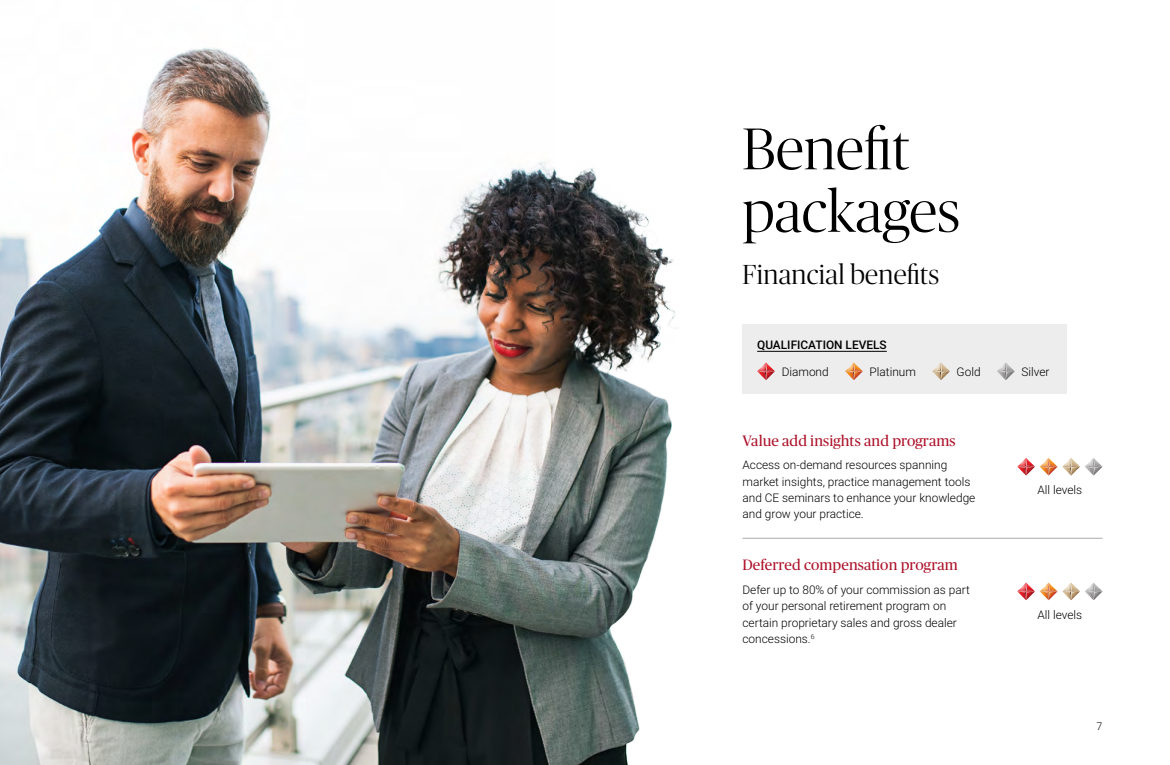
<style>
.page{position:relative;width:1170px;height:765px;background:#fff}
.page>*{position:absolute;margin:0;border:0;box-sizing:border-box;transform-origin:0 0}
.Headline{font:300 58.75px/62.5px "Publico Banner";letter-spacing:.005em;color:#000}
.Subheader_1{font:300 27.5px "Publico Banner";letter-spacing:.01em;color:#000}
.Subheader_2{font:15px "Publico Headline";letter-spacing:.005em;color:#ad1129}
.Body_Copy{font:300 11.88px/16.2px "Roboto";color:#000}
.Body_Copy-2{font:500 11.88px "Roboto";color:#000}
.t1{font:300 10.62px "Roboto";color:#000}
</style>
<div class="page">
<svg style="left:1017px;top:458px;width:85px;height:18px"></svg>
<svg style="left:1017px;top:583px;width:85px;height:17px"></svg>
<hr style="left:742px;top:538px;width:360px;height:1px;background:#aaa">
<div style="left:742px;top:324px;width:325px;height:70px;background:#ededee"></div>
<hr style="left:757px;top:351px;width:130px;height:1px;background:#000">
<svg style="left:932px;top:362px;width:18px;height:18px"></svg>
<svg style="left:997px;top:362px;width:18px;height:18px"></svg>
<svg style="left:845px;top:362px;width:18px;height:18px"></svg>
<svg style="left:757px;top:362px;width:18px;height:18px"></svg>
<img style="left:0;top:47px;width:555px;height:718px">
<img style="left:555px;top:168px;width:123px;height:597px">
<h1 class="Headline" style="left:742px;top:115px;width:219px">Benefit packages</h1>
<h1 class="Subheader_1" style="left:742px;top:257px;width:198px">Financial benefits</h1>
<p class="Body_Copy-2" style="left:757px;top:336px;width:131px">QUALIFICATION LEVELS</p>
<p class="Body_Copy" style="left:782px;top:363px;width:49px">Diamond</p>
<p class="Body_Copy" style="left:870px;top:363px;width:48px">Platinum</p>
<p class="Body_Copy" style="left:957px;top:363px;width:26px">Gold</p>
<p class="Body_Copy" style="left:1021px;top:363px;width:30px">Silver</p>
<h2 class="Subheader_2" style="left:742px;top:430px;width:215px">Value add insights and programs</h2>
<p class="Body_Copy" style="left:742px;top:457px;width:234px">Access on-demand resources spanning market insights, practice management tools and CE seminars to enhance your knowledge and grow your practice.</p>
<h2 class="Subheader_2" style="left:742px;top:555px;width:217px">Deferred compensation program</h2>
<p class="Body_Copy" style="left:742px;top:581px;width:229px">Defer up to 80% of your commission as part of your personal retirement program on certain proprietary sales and gross dealer concessions.<sup>6</sup></p>
<p class="Body_Copy" style="left:1037px;top:481px;width:46px">All levels</p>
<p class="Body_Copy" style="left:1037px;top:606px;width:46px">All levels</p>
<p class="t1" style="left:1097px;top:719px;width:7px">7</p>
</div>
